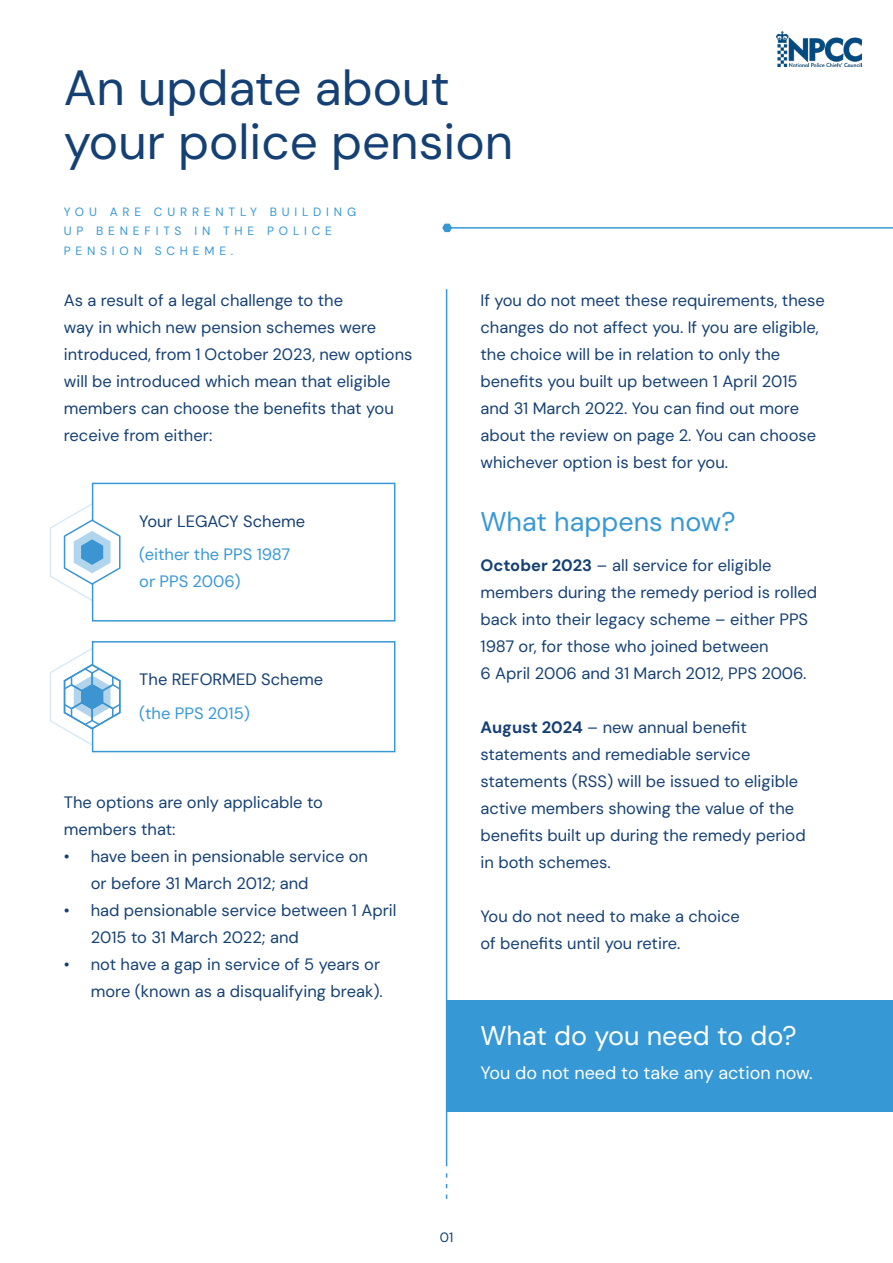
<style>
.page{position:relative;width:893px;height:1263px;background:#fff}
.page>*{position:absolute;margin:0;border:0;box-sizing:border-box;transform-origin:0 0}
.t1{font:49.5px/54px "DM Sans";color:#154074}
.t2{font:27px "DM Sans";color:#fff}
.t3{font:27px "DM Sans";color:#3798d6}
.t4{font:18px "DM Sans";color:#fff}
.t5{font:16.5px/27px "DM Sans";color:#154074}
.t6{font:16.5px/27px "DM Sans";color:#3798d6}
.t7{font:13.5px "DM Sans";color:#144073}
.t8{font:12px/19.5px "DM Sans";letter-spacing:.4em;color:#3798d5}
.s1{font-weight:700}
</style>
<div class="page">
<hr style="left:446px;top:289px;width:1px;height:877px;background:#3996d3">
<svg style="left:442px;top:224px;width:10px;height:8px"></svg>
<hr style="left:448px;top:227px;width:445px;height:2px;background:#3898d4">
<img style="left:776px;top:32px;width:85px;height:35px">
<div style="left:92px;top:483px;width:303px;height:138px;background:#fff;border:2px solid #3798d6"></div>
<svg style="left:49px;top:502px;width:72px;height:100px"></svg>
<div style="left:92px;top:641px;width:303px;height:111px;background:#fff;border:2px solid #3798d6"></div>
<svg style="left:49px;top:647px;width:72px;height:100px"></svg>
<div style="left:446px;top:1001px;width:447px;height:111px;background:#3798d6"></div>
<h1 class="t1" style="left:64px;top:61px;width:451px">An update about your police pension</h1>
<p class="t8" style="left:64px;top:202px;width:294px">YOU ARE CURRENTLY BUILDING<br>UP BENEFITS IN THE POLICE<br>PENSION SCHEME.</p>
<p class="t5" style="left:64px;top:286px;width:350px">As a result of a legal challenge to the<br>way in which new pension schemes were introduced, from 1 October 2023, new options will be introduced which mean that eligible members can choose the benefits that you receive from either:</p>
<p class="t5" style="left:139px;top:507px;width:167px">Your LEGACY Scheme</p>
<p class="t6" style="left:139px;top:540px;width:153px">(either the PPS 1987 or PPS 2006)</p>
<p class="t5" style="left:139px;top:666px;width:185px">The REFORMED Scheme</p>
<p class="t6" style="left:139px;top:700px;width:112px">(the PPS 2015)</p>
<p class="t5" style="left:64px;top:789px;width:261px">The options are only applicable to members that:</p>
<p class="t5" style="left:91px;top:843px;width:279px;text-indent:-27px">• have been in pensionable service on or before 31 March 2012; and</p>
<p class="t5" style="left:91px;top:897px;width:307px;text-indent:-27px">• had pensionable service between 1 April<br>2015 to 31 March 2022; and</p>
<p class="t5" style="left:64px;top:951px;width:320px;text-align:right">• not have a gap in service of 5 years or more (known as a disqualifying break).</p>
<p class="t5" style="left:480px;top:286px;width:346px">If you do not meet these requirements, these changes do not affect you. If you are eligible, the choice will be in relation to only the benefits you built up between 1 April 2015 and 31 March 2022. You can find out more about the review on page 2. You can choose whichever option is best for you.</p>
<h2 class="t3" style="left:480px;top:505px;width:257px">What happens now?</h2>
<p class="t5" style="left:480px;top:552px;width:338px"><span class="s1">October 2023</span> – all service for eligible members during the remedy period is rolled back into their legacy scheme – either PPS 1987 or, for those who joined between<br>6 April 2006 and 31 March 2012, PPS 2006.</p>
<p class="t5" style="left:480px;top:714px;width:327px"><span class="s1">August 2024</span> – new annual benefit statements and remediable service statements (RSS) will be issued to eligible active members showing the value of the benefits built up during the remedy period in both schemes.</p>
<p class="t5" style="left:480px;top:903px;width:261px">You do not need to make a choice of benefits until you retire.</p>
<h2 class="t2" style="left:480px;top:1018px;width:318px">What do you need to do?</h2>
<p class="t4" style="left:480px;top:1062px;width:334px">You do not need to take any action now.</p>
<p class="t7" style="left:440px;top:1229px;width:15px">01</p>
</div>
